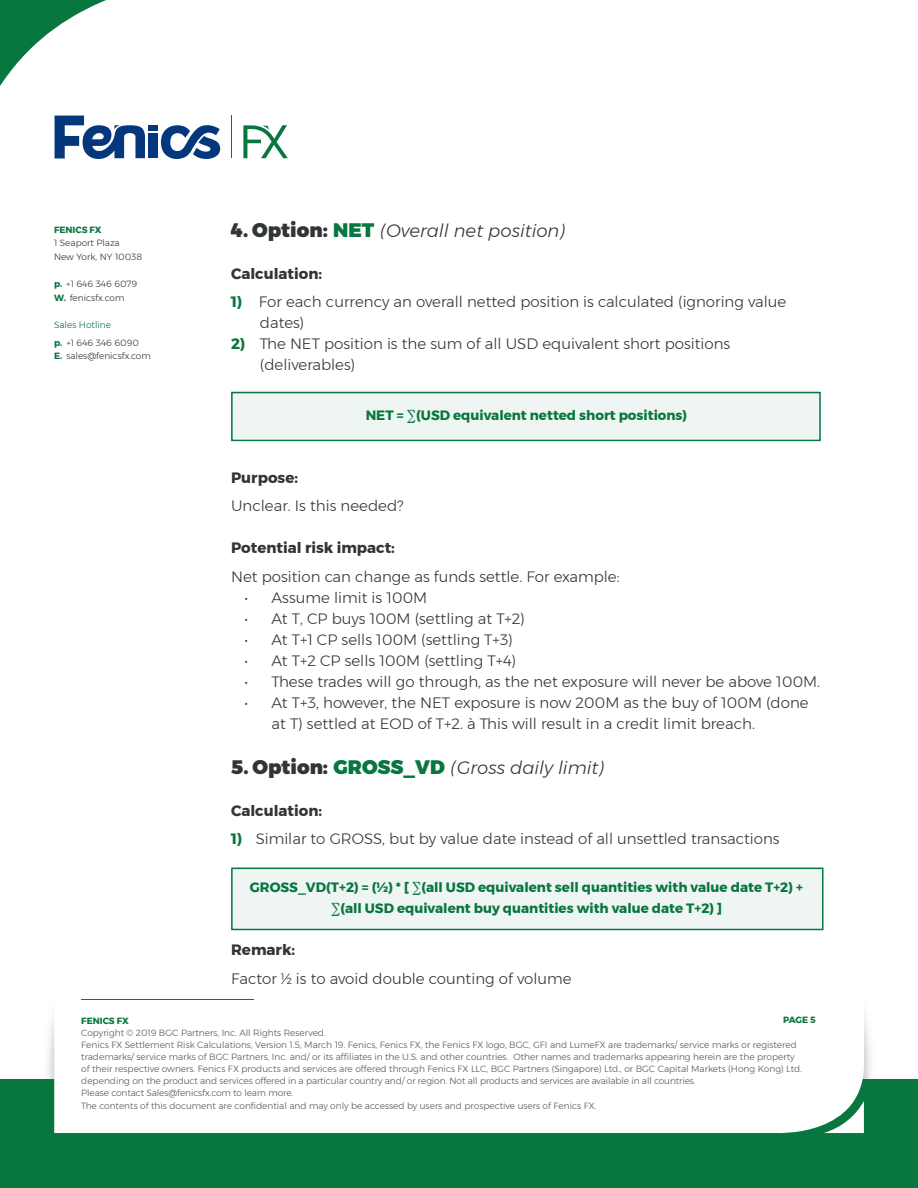
<style>
.page{position:relative;width:918px;height:1188px;background:#fff}
.page>*{position:absolute;margin:0;border:0;box-sizing:border-box;transform-origin:0 0}
.t1{font:italic 300 18px "Montserrat";color:#313533}
.t2{font:300 15px/21px "Montserrat";color:#313533}
.t3{font:700 15px "Montserrat";color:#313533}
.t4{font:700 13.5px/21px "Montserrat";color:#08763f;text-align:center}
.t5{font:300 9px/12px "Montserrat";color:#565553}
.t6{font:300 9px/13.5px "Montserrat";color:#313533}
.t7{font:300 9px/18px "Montserrat";color:#08763f}
.t8{font:700 9px "Montserrat";color:#08763f}
.s1{font-weight:700;color:#08763f}
.s2{font-weight:700}
.s3{color:#313533}
.s4{font-weight:900;font-style:normal;font-size:19.5px}
.s5{font-weight:900;font-style:normal;font-size:19.5px;color:#08763f}
</style>
<div class="page">
<div style="left:0;top:1079px;width:918px;height:109px;background:#08763f"></div>
<svg style="left:54px;top:999px;width:810px;height:135px"></svg>
<hr style="left:231px;top:116px;width:1px;height:42px;background:#08763f">
<svg style="left:0;top:0;width:220px;height:159px"></svg>
<svg style="left:243px;top:125px;width:45px;height:33px"></svg>
<hr style="left:81px;top:1000px;width:173px;height:1px;background:#08763f">
<div style="left:232px;top:868px;width:591px;height:61px;background:#eef5f2"></div>
<div style="left:232px;top:392px;width:588px;height:47px;background:#eef5f2"></div>
<div style="left:231px;top:392px;width:590px;height:49px;border:2px solid #08763f"></div>
<div style="left:231px;top:868px;width:593px;height:62px;border:2px solid #08763f"></div>
<p class="t8" style="left:54px;top:222px;width:49px">FENICS FX</p>
<p class="t6" style="left:54px;top:236px;width:90px">1 Seaport Plaza<br>New York, NY 10038</p>
<p class="t6" style="left:54px;top:277px;width:85px"><span class="s1">p.</span> +1 646 346 6079<br><span class="s1">W.</span> fenicsfx.com</p>
<p class="t7" style="left:54px;top:315px;width:86px">Sales Hotline<br><span class="s2">p.</span> <span class="s3">+1 646 346 6090</span></p>
<p class="t6" style="left:54px;top:349px;width:98px"><span class="s1">E.</span> sales@fenicsfx.com</p>
<p class="t1" style="left:231px;top:217px;width:335px"><span class="s4">4. Option:</span> <span class="s5">NET</span> (Overall net position)</p>
<p class="t3" style="left:231px;top:262px;width:93px">Calculation:</p>
<p class="t2" style="left:231px;top:291px;width:557px"><span class="s1">1)</span> For each currency an overall netted position is calculated (ignoring value</p>
<p class="t2" style="left:260px;top:312px;width:46px">dates)</p>
<p class="t2" style="left:231px;top:333px;width:501px"><span class="s1">2)</span> The NET position is the sum of all USD equivalent short positions</p>
<p class="t2" style="left:260px;top:354px;width:97px">(deliverables)</p>
<p class="t4" style="left:366px;top:405px;width:323px">NET = ∑(USD equivalent netted short positions)</p>
<p class="t3" style="left:231px;top:466px;width:68px">Purpose:</p>
<p class="t2" style="left:231px;top:495px;width:174px">Unclear. Is this needed?</p>
<p class="t3" style="left:231px;top:536px;width:165px">Potential risk impact:</p>
<p class="t2" style="left:231px;top:566px;width:390px">Net position can change as funds settle. For example:</p>
<p class="t2" style="left:245px;top:587px;width:184px">• Assume limit is 100M</p>
<p class="t2" style="left:245px;top:608px;width:282px">• At T, CP buys 100M (settling at T+2)</p>
<p class="t2" style="left:245px;top:629px;width:270px">• At T+1 CP sells 100M (settling T+3)</p>
<p class="t2" style="left:245px;top:650px;width:273px">• At T+2 CP sells 100M (settling T+4)</p>
<p class="t2" style="left:245px;top:671px;width:577px">• These trades will go through, as the net exposure will never be above 100M.</p>
<p class="t2" style="left:272px;top:692px;width:539px;text-indent:-27px">• At T+3, however, the NET exposure is now 200M as the buy of 100M (done at T) settled at EOD of T+2. à This will result in a credit limit breach.</p>
<p class="t1" style="left:231px;top:754px;width:374px"><span class="s4">5. Option:</span> <span class="s5">GROSS_VD</span> (Gross daily limit)</p>
<p class="t3" style="left:231px;top:799px;width:93px">Calculation:</p>
<p class="t2" style="left:231px;top:828px;width:550px"><span class="s1">1)</span> Similar to GROSS, but by value date instead of all unsettled transactions</p>
<p class="t4" style="left:250px;top:877px;width:555px">GROSS_VD(T+2) = (½) * [ ∑(all USD equivalent sell quantities with value date T+2) + ∑(all USD equivalent buy quantities with value date T+2) ]</p>
<p class="t3" style="left:231px;top:938px;width:66px">Remark:</p>
<p class="t2" style="left:231px;top:968px;width:342px">Factor ½ is to avoid double counting of volume</p>
<p class="t8" style="left:81px;top:1013px;width:49px">FENICS FX</p>
<p class="t8" style="left:783px;top:1013px;width:34px">PAGE 5</p>
<p class="t5" style="left:81px;top:1026px;width:722px">Copyright © 2019 BGC Partners, Inc. All Rights Reserved.<br>Fenics FX Settlement Risk Calculations, Version 1.5, March 19. Fenics, Fenics FX, the Fenics FX logo, BGC, GFI and LumeFX are trademarks/ service marks or registered trademarks/ service marks of BGC Partners, Inc. and/ or its affiliates in the U.S. and other countries. Other names and trademarks appearing herein are the property of their respective owners. Fenics FX products and services are offered through Fenics FX LLC, BGC Partners (Singapore) Ltd., or BGC Capital Markets (Hong Kong) Ltd. depending on the product and services offered in a particular country and/ or region. Not all products and services are available in all countries.<br>Please contact Sales@fenicsfx.com to learn more.</p>
<p class="t5" style="left:81px;top:1100px;width:517px">The contents of this document are confidential and may only be accessed by users and prospective users of Fenics FX.</p>
</div>
